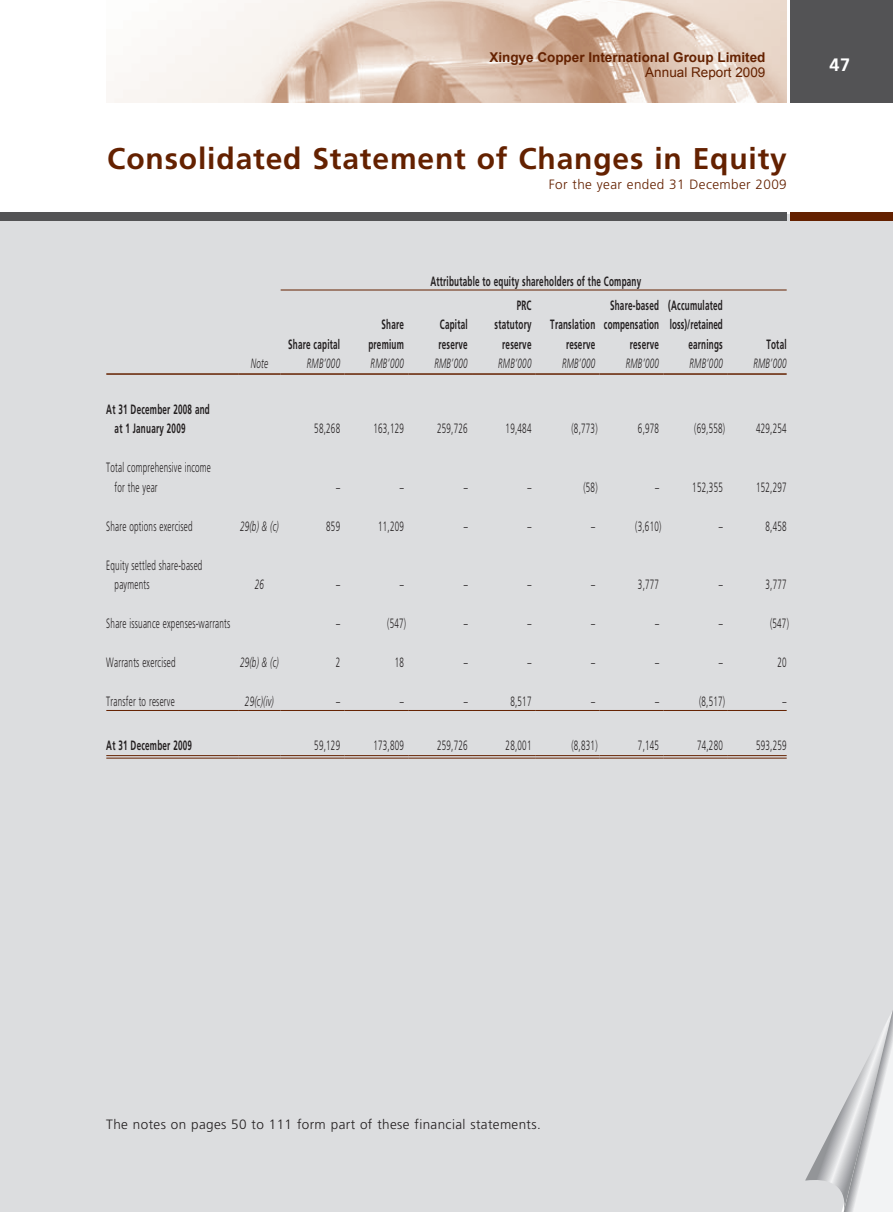
<style>
.page{position:relative;width:893px;height:1212px;background:#fff}
.page>*{position:absolute;margin:0;border:0;box-sizing:border-box;transform-origin:0 0}
.t1{font:700 30px "Frutiger LT Std";letter-spacing:.03em;color:#642100}
.t2{font:700 18px "Frutiger LT Std";color:#fff}
.t3{font:300 13.5px/19.5px "Frutiger LT Std";letter-spacing:.03em;color:#231f20;scale:.6 1}
.t4{font:700 13.5px/19.5px "Frutiger LT Std";letter-spacing:.03em;color:#231f20;text-align:right;scale:.6 1}
.t5{font:italic 300 13.5px "Frutiger LT Std";letter-spacing:.03em;color:#231f20;scale:.6 1}
.t6{font:300 13.5px "Frutiger LT Std";letter-spacing:.03em;color:#231f20}
.t7{font:700 13.5px "Arial";color:#642100}
.t8{font:300 13.5px "Frutiger LT Std";letter-spacing:.03em;color:#642100}
.t9{font:13.5px "Arial";color:#642100}
</style>
<div class="page">
<div style="left:0;top:214px;width:893px;height:998px;background:#dcdddf"></div>
<div style="left:0;top:213px;width:787px;height:8px;background:#535355"></div>
<div style="left:790px;top:213px;width:103px;height:8px;background:#642100"></div>
<img style="left:114px;top:0;width:673px;height:102px">
<div style="left:790px;top:0;width:103px;height:102px;background:#535355"></div>
<svg style="left:805px;top:1010px;width:88px;height:202px"></svg>
<hr style="left:281px;top:290px;width:506px;height:1px;background:#642100">
<hr style="left:106px;top:373px;width:132px;height:2px;background:#642100">
<hr style="left:238px;top:373px;width:43px;height:2px;background:#642100">
<hr style="left:281px;top:373px;width:63px;height:2px;background:#642100">
<hr style="left:344px;top:373px;width:64px;height:2px;background:#642100">
<hr style="left:408px;top:373px;width:64px;height:2px;background:#642100">
<hr style="left:472px;top:373px;width:64px;height:2px;background:#642100">
<hr style="left:536px;top:373px;width:64px;height:2px;background:#642100">
<hr style="left:600px;top:373px;width:63px;height:2px;background:#642100">
<hr style="left:663px;top:373px;width:64px;height:2px;background:#642100">
<hr style="left:727px;top:373px;width:60px;height:2px;background:#642100">
<hr style="left:106px;top:710px;width:132px;height:1px;background:#642100">
<hr style="left:238px;top:710px;width:43px;height:1px;background:#642100">
<hr style="left:281px;top:710px;width:63px;height:1px;background:#642100">
<hr style="left:344px;top:710px;width:64px;height:1px;background:#642100">
<hr style="left:408px;top:710px;width:64px;height:1px;background:#642100">
<hr style="left:472px;top:710px;width:64px;height:1px;background:#642100">
<hr style="left:536px;top:710px;width:64px;height:1px;background:#642100">
<hr style="left:600px;top:710px;width:63px;height:1px;background:#642100">
<hr style="left:663px;top:710px;width:64px;height:1px;background:#642100">
<hr style="left:727px;top:710px;width:60px;height:1px;background:#642100">
<hr style="left:106px;top:755px;width:132px;height:1px;background:#642100">
<hr style="left:106px;top:758px;width:132px;height:1px;background:#642100">
<hr style="left:238px;top:755px;width:43px;height:1px;background:#642100">
<hr style="left:238px;top:758px;width:43px;height:1px;background:#642100">
<hr style="left:281px;top:755px;width:63px;height:1px;background:#642100">
<hr style="left:281px;top:758px;width:63px;height:1px;background:#642100">
<hr style="left:344px;top:755px;width:64px;height:1px;background:#642100">
<hr style="left:344px;top:758px;width:64px;height:1px;background:#642100">
<hr style="left:408px;top:755px;width:64px;height:1px;background:#642100">
<hr style="left:408px;top:758px;width:64px;height:1px;background:#642100">
<hr style="left:472px;top:755px;width:64px;height:1px;background:#642100">
<hr style="left:472px;top:758px;width:64px;height:1px;background:#642100">
<hr style="left:536px;top:755px;width:64px;height:1px;background:#642100">
<hr style="left:536px;top:758px;width:64px;height:1px;background:#642100">
<hr style="left:600px;top:755px;width:63px;height:1px;background:#642100">
<hr style="left:600px;top:758px;width:63px;height:1px;background:#642100">
<hr style="left:663px;top:755px;width:64px;height:1px;background:#642100">
<hr style="left:663px;top:758px;width:64px;height:1px;background:#642100">
<hr style="left:727px;top:755px;width:60px;height:1px;background:#642100">
<hr style="left:727px;top:758px;width:60px;height:1px;background:#642100">
<p class="t7" style="left:489px;top:48px;width:278px">Xingye Copper International Group Limited</p>
<p class="t9" style="left:645px;top:63px;width:122px">Annual Report 2009</p>
<h1 class="t1" style="left:107px;top:141px;width:681px">Consolidated Statement of Changes in Equity</h1>
<p class="t8" style="left:549px;top:176px;width:239px">For the year ended 31 December 2009</p>
<p class="t4" style="left:288px;top:334px;width:88px">Share capital</p>
<p class="t4" style="left:430px;top:271px;width:353px">Attributable to equity shareholders of the Company</p>
<p class="t4" style="left:368px;top:315px;width:61px">Share premium</p>
<p class="t4" style="left:438px;top:315px;width:50px;text-align:left">Capital reserve</p>
<p class="t4" style="left:495px;top:295px;width:63px">PRC statutory reserve</p>
<p class="t4" style="left:550px;top:315px;width:77px">Translation reserve</p>
<p class="t4" style="left:604px;top:295px;width:93px">Share-based compensation reserve</p>
<p class="t4" style="left:668px;top:295px;width:93px">(Accumulated loss)/retained earnings</p>
<p class="t4" style="left:766px;top:334px;width:35px">Total</p>
<p class="t4" style="left:115px;top:399px;width:160px;text-align:left;text-indent:-8px">At 31 December 2008 and at 1 January 2009</p>
<p class="t3" style="left:115px;top:458px;width:162px;text-indent:-8px">Total comprehensive income for the year</p>
<p class="t5" style="left:251px;top:356px;width:30px">Note</p>
<p class="t5" style="left:307px;top:356px;width:57px">RMB’000</p>
<p class="t5" style="left:371px;top:356px;width:57px">RMB’000</p>
<p class="t5" style="left:434px;top:356px;width:57px">RMB’000</p>
<p class="t5" style="left:498px;top:356px;width:57px">RMB’000</p>
<p class="t5" style="left:562px;top:356px;width:57px">RMB’000</p>
<p class="t5" style="left:626px;top:356px;width:57px">RMB’000</p>
<p class="t5" style="left:690px;top:356px;width:57px">RMB’000</p>
<p class="t5" style="left:753px;top:356px;width:57px">RMB’000</p>
<p class="t3" style="left:314px;top:419px;width:45px">58,268</p>
<p class="t3" style="left:373px;top:419px;width:53px">163,129</p>
<p class="t3" style="left:437px;top:419px;width:53px">259,726</p>
<p class="t3" style="left:506px;top:419px;width:45px">19,484</p>
<p class="t3" style="left:571px;top:419px;width:45px">(8,773)</p>
<p class="t3" style="left:638px;top:419px;width:37px">6,978</p>
<p class="t3" style="left:694px;top:419px;width:53px">(69,558)</p>
<p class="t3" style="left:756px;top:419px;width:53px">429,254</p>
<p class="t3" style="left:336px;top:478px;width:8px">–</p>
<p class="t3" style="left:400px;top:478px;width:8px">–</p>
<p class="t3" style="left:464px;top:478px;width:8px">–</p>
<p class="t3" style="left:527px;top:478px;width:8px">–</p>
<p class="t3" style="left:583px;top:478px;width:25px">(58)</p>
<p class="t3" style="left:655px;top:478px;width:8px">–</p>
<p class="t3" style="left:692px;top:478px;width:53px">152,355</p>
<p class="t3" style="left:756px;top:478px;width:53px">152,297</p>
<p class="t3" style="left:106px;top:517px;width:146px">Share options exercised</p>
<p class="t5" style="left:240px;top:518px;width:66px">29(b) &amp; (c)</p>
<p class="t3" style="left:326px;top:517px;width:25px">859</p>
<p class="t3" style="left:378px;top:517px;width:45px">11,209</p>
<p class="t3" style="left:464px;top:517px;width:8px">–</p>
<p class="t3" style="left:527px;top:517px;width:8px">–</p>
<p class="t3" style="left:591px;top:517px;width:8px">–</p>
<p class="t3" style="left:635px;top:517px;width:45px">(3,610)</p>
<p class="t3" style="left:719px;top:517px;width:8px">–</p>
<p class="t3" style="left:765px;top:517px;width:37px">8,458</p>
<p class="t3" style="left:115px;top:556px;width:148px;text-indent:-8px">Equity settled share-based payments</p>
<p class="t5" style="left:255px;top:577px;width:17px">26</p>
<p class="t3" style="left:336px;top:575px;width:8px">–</p>
<p class="t3" style="left:400px;top:575px;width:8px">–</p>
<p class="t3" style="left:464px;top:575px;width:8px">–</p>
<p class="t3" style="left:527px;top:575px;width:8px">–</p>
<p class="t3" style="left:591px;top:575px;width:8px">–</p>
<p class="t3" style="left:638px;top:575px;width:37px">3,777</p>
<p class="t3" style="left:719px;top:575px;width:8px">–</p>
<p class="t3" style="left:765px;top:575px;width:37px">3,777</p>
<p class="t3" style="left:106px;top:614px;width:208px">Share issuance expenses-warrants</p>
<p class="t3" style="left:336px;top:614px;width:8px">–</p>
<p class="t3" style="left:387px;top:614px;width:33px">(547)</p>
<p class="t3" style="left:464px;top:614px;width:8px">–</p>
<p class="t3" style="left:527px;top:614px;width:8px">–</p>
<p class="t3" style="left:591px;top:614px;width:8px">–</p>
<p class="t3" style="left:655px;top:614px;width:8px">–</p>
<p class="t3" style="left:719px;top:614px;width:8px">–</p>
<p class="t3" style="left:770px;top:614px;width:33px">(547)</p>
<p class="t3" style="left:106px;top:653px;width:117px">Warrants exercised</p>
<p class="t5" style="left:240px;top:655px;width:66px">29(b) &amp; (c)</p>
<p class="t3" style="left:336px;top:653px;width:9px">2</p>
<p class="t3" style="left:395px;top:653px;width:17px">18</p>
<p class="t3" style="left:464px;top:653px;width:8px">–</p>
<p class="t3" style="left:527px;top:653px;width:8px">–</p>
<p class="t3" style="left:591px;top:653px;width:8px">–</p>
<p class="t3" style="left:655px;top:653px;width:8px">–</p>
<p class="t3" style="left:719px;top:653px;width:8px">–</p>
<p class="t3" style="left:777px;top:653px;width:17px">20</p>
<p class="t3" style="left:106px;top:692px;width:116px">Transfer to reserve</p>
<p class="t5" style="left:245px;top:694px;width:50px">29(c)(iv)</p>
<p class="t3" style="left:336px;top:692px;width:8px">–</p>
<p class="t3" style="left:400px;top:692px;width:8px">–</p>
<p class="t3" style="left:464px;top:692px;width:8px">–</p>
<p class="t3" style="left:510px;top:692px;width:37px">8,517</p>
<p class="t3" style="left:591px;top:692px;width:8px">–</p>
<p class="t3" style="left:655px;top:692px;width:8px">–</p>
<p class="t3" style="left:699px;top:692px;width:45px">(8,517)</p>
<p class="t3" style="left:783px;top:692px;width:8px">–</p>
<p class="t4" style="left:106px;top:735px;width:144px">At 31 December 2009</p>
<p class="t3" style="left:314px;top:736px;width:45px">59,129</p>
<p class="t3" style="left:373px;top:736px;width:53px">173,809</p>
<p class="t3" style="left:437px;top:736px;width:53px">259,726</p>
<p class="t3" style="left:506px;top:736px;width:45px">28,001</p>
<p class="t3" style="left:571px;top:736px;width:45px">(8,831)</p>
<p class="t3" style="left:638px;top:736px;width:37px">7,145</p>
<p class="t3" style="left:697px;top:736px;width:45px">74,280</p>
<p class="t3" style="left:756px;top:736px;width:53px">593,259</p>
<h2 class="t2" style="left:830px;top:54px;width:22px">47</h2>
<p class="t6" style="left:106px;top:1116px;width:436px">The notes on pages 50 to 111 form part of these financial statements.</p>
</div>
